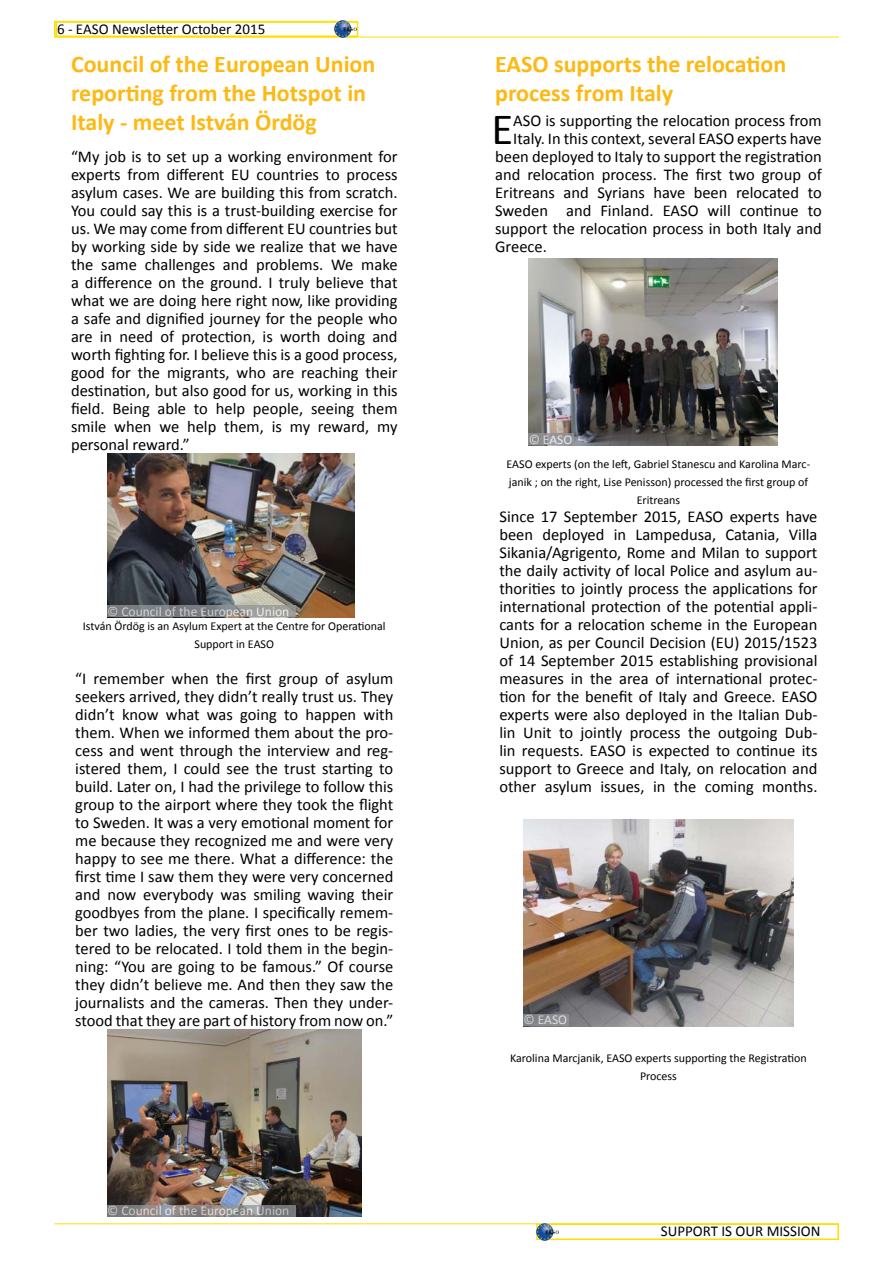
<style>
.page{position:relative;width:893px;height:1263px;background:#fff}
.page>*{position:absolute;margin:0;border:0;box-sizing:border-box;transform-origin:0 0}
.t1{font:44.85px "Calibri";color:#000}
.t2{font:700 24px/28.8px "Calibri";color:#fdb913}
.t3{font:16.5px/18px "Calibri";color:#000;text-align:justify}
.t4{font:15px "Calibri";color:#000}
.t5{font:13.5px "Calibri";color:#fff}
.t6{font:12px/18px "Calibri";color:#000;text-align:center}
</style>
<div class="page">
<div style="left:536px;top:1223px;width:303px;height:17px;border:2px solid #ffdf00"></div>
<hr style="left:54px;top:1223px;width:785px;height:1px;background:#ffdf00">
<div style="left:56px;top:21px;width:302px;height:16px;border:2px solid #ffdf00"></div>
<hr style="left:54px;top:37px;width:785px;height:1px;background:#ffdf00">
<img style="left:536px;top:1223px;width:22px;height:17px">
<img style="left:334px;top:21px;width:22px;height:16px">
<img style="left:107px;top:454px;width:248px;height:163px">
<img style="left:107px;top:1030px;width:254px;height:186px">
<svg style="left:107px;top:605px;width:189px;height:12px;background:#868789"></svg>
<svg style="left:107px;top:1205px;width:189px;height:11px;background:#878486"></svg>
<img style="left:529px;top:259px;width:249px;height:186px">
<svg style="left:529px;top:434px;width:45px;height:11px"></svg>
<img style="left:523px;top:819px;width:270px;height:207px">
<div style="left:523px;top:1014px;width:46px;height:12px;background:#898b8f"></div>
<p class="t4" style="left:57px;top:20px;width:210px">6 - EASO Newsletter October 2015</p>
<h2 class="t2" style="left:71px;top:50px;width:306px">Council of the European Union reporting from the Hotspot in<br>Italy - meet István Ördög</h2>
<p class="t3" style="left:71px;top:148px;width:328px">“My job is to set up a working environment for experts from different EU countries to process asylum cases. We are building this from scratch.<br>You could say this is a trust-building exercise for us. We may come from different EU countries but by working side by side we realize that we have the same challenges and problems. We make a difference on the ground. I truly believe that what we are doing here right now, like providing a safe and dignified journey for the people who are in need of protection, is worth doing and worth fighting for. I believe this is a good process, good for the migrants, who are reaching their destination, but also good for us, working in this field. Being able to help people, seeing them smile when we help them, is my reward, my personal reward.”</p>
<p class="t4" style="left:155px;top:19px;width:108px">t January 2015</p>
<p class="t5" style="left:107px;top:603px;width:184px">© Council of the European Union</p>
<p class="t6" style="left:83px;top:617px;width:304px">István Ördög is an Asylum Expert at the Centre for Operational<br>Support in EASO</p>
<p class="t3" style="left:75px;top:670px;width:320px">“I remember when the first group of asylum seekers arrived, they didn’t really trust us. They didn’t know what was going to happen with them. When we informed them about the pro&shy;cess and went through the interview and reg&shy;istered them, I could see the trust starting to build. Later on, I had the privilege to follow this group to the airport where they took the flight to Sweden. It was a very emotional moment for me because they recognized me and were very happy to see me there. What a difference: the first time I saw them they were very concerned and now everybody was smiling waving their goodbyes from the plane. I specifically remem&shy;ber two ladies, the very first ones to be regis&shy;tered to be relocated. I told them in the begin&shy;ning: “You are going to be famous.” Of course they didn’t believe me. And then they saw the journalists and the cameras. Then they under&shy;stood that they are part of history from now on.”</p>
<p class="t5" style="left:107px;top:1202px;width:184px">© Council of the European Union</p>
<h2 class="t2" style="left:495px;top:50px;width:293px">EASO supports the relocation process from Italy</h2>
<h1 class="t1" style="left:491px;top:101px;width:23px">E</h1>
<p class="t3" style="left:513px;top:112px;width:310px">ASO is supporting the relocation process from</p>
<p class="t3" style="left:513px;top:130px;width:310px">Italy. In this context, several EASO experts have</p>
<p class="t3" style="left:495px;top:148px;width:328px">been deployed to Italy to support the registration</p>
<p class="t3" style="left:495px;top:166px;width:328px">and relocation process. The first two group of</p>
<p class="t3" style="left:495px;top:184px;width:328px">Eritreans and Syrians have been relocated to</p>
<p class="t3" style="left:495px;top:202px;width:328px">Sweden and Finland. EASO will continue to</p>
<p class="t3" style="left:495px;top:220px;width:328px">support the relocation process in both Italy and</p>
<p class="t3" style="left:495px;top:238px;width:53px">Greece.</p>
<p class="t5" style="left:529px;top:431px;width:45px">© EASO</p>
<p class="t6" style="left:507px;top:455px;width:305px">EASO experts (on the left, Gabriel Stanescu and Karolina Marc&shy;janik ; on the right, Lise Penisson) processed the first group of<br>Eritreans</p>
<p class="t3" style="left:499px;top:508px;width:320px">Since 17 September 2015, EASO experts have been deployed in Lampedusa, Catania, Villa Sikania/Agrigento, Rome and Milan to support the daily activity of local Police and asylum au&shy;thorities to jointly process the applications for international protection of the potential appli&shy;cants for a relocation scheme in the European Union, as per Council Decision (EU) 2015/1523 of 14 September 2015 establishing provisional measures in the area of international protec&shy;tion for the benefit of Italy and Greece. EASO experts were also deployed in the Italian Dub&shy;lin Unit to jointly process the outgoing Dub&shy;lin requests. EASO is expected to continue its support to Greece and Italy, on relocation and other asylum issues, in the coming months.</p>
<p class="t5" style="left:523px;top:1011px;width:45px">© EASO</p>
<p class="t6" style="left:510px;top:1049px;width:298px">Karolina Marcjanik, EASO experts supporting the Registration<br>Process</p>
<p class="t4" style="left:661px;top:1222px;width:161px">SUPPORT IS OUR MISSION</p>
</div>
